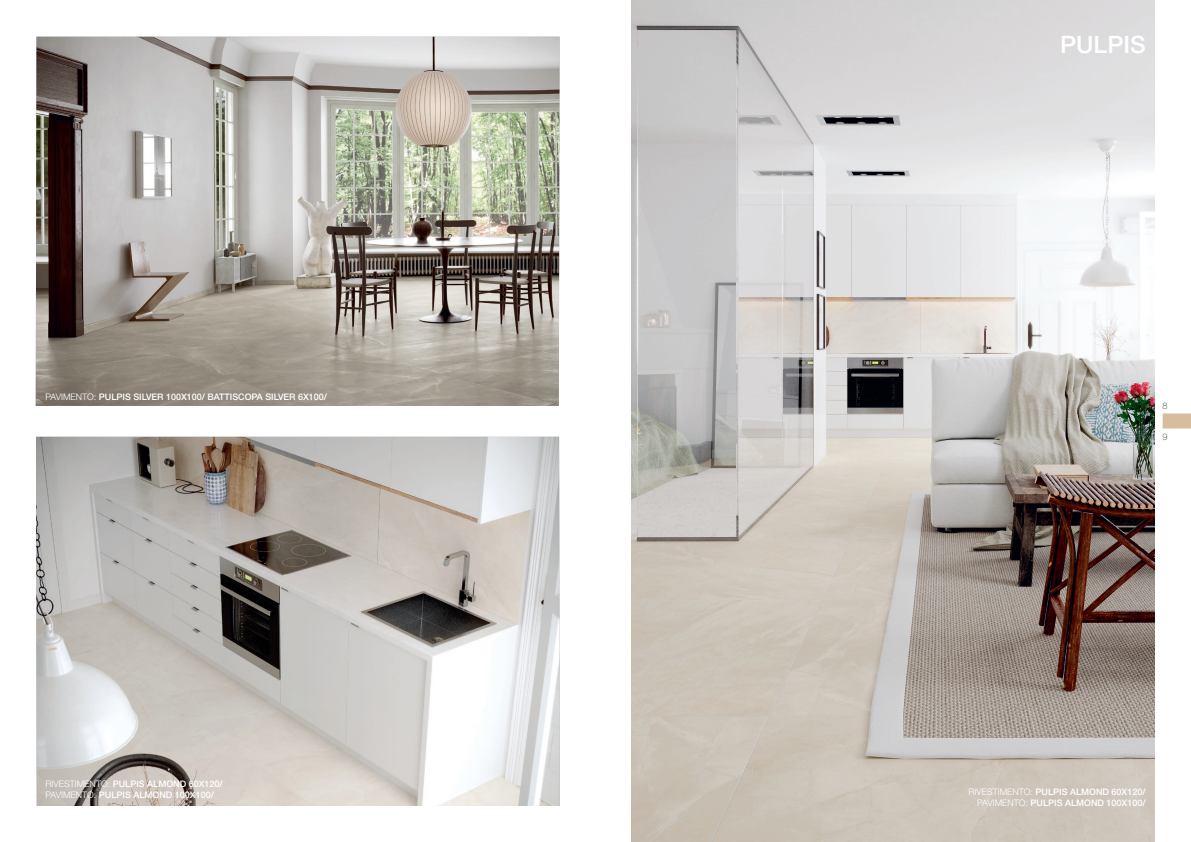
<style>
.page{position:relative;width:1191px;height:842px;background:#fff}
.page>*{position:absolute;margin:0;border:0;box-sizing:border-box;transform-origin:0 0}
.t1{font:500 24px "Helvetica Neue LT Std";color:#fff}
.t2{font:500 9px "Helvetica Neue LT Std";color:#fff}
.t3{font:100 9px "Helvetica Neue LT Std";color:#231f20}
.s1{font-weight:300}
</style>
<div class="page">
<div style="left:1162px;top:413px;width:29px;height:15px;background:#d6bd9b"></div>
<img style="left:36px;top:37px;width:523px;height:369px">
<img style="left:36px;top:437px;width:524px;height:369px">
<img style="left:631px;top:0;width:524px;height:842px">
<p class="t2" style="left:45px;top:391px;width:283px"><span class="s1">PAVIMENTO:</span> PULPIS SILVER 100X100/ BATTISCOPA SILVER 6X100/</p>
<p class="t1" style="left:1060px;top:30px;width:87px">PULPIS</p>
<p class="t3" style="left:1162px;top:401px;width:7px">8</p>
<p class="t3" style="left:1162px;top:432px;width:7px">9</p>
<p class="t2" style="left:45px;top:779px;width:179px"><span class="s1">RIVESTIMENTO:</span> PULPIS ALMOND 60X120/</p>
<p class="t2" style="left:45px;top:789px;width:170px"><span class="s1">PAVIMENTO:</span> PULPIS ALMOND 100X100/</p>
<p class="t2" style="left:968px;top:787px;width:179px"><span class="s1">RIVESTIMENTO:</span> PULPIS ALMOND 60X120/</p>
<p class="t2" style="left:977px;top:797px;width:170px"><span class="s1">PAVIMENTO:</span> PULPIS ALMOND 100X100/</p>
</div>
